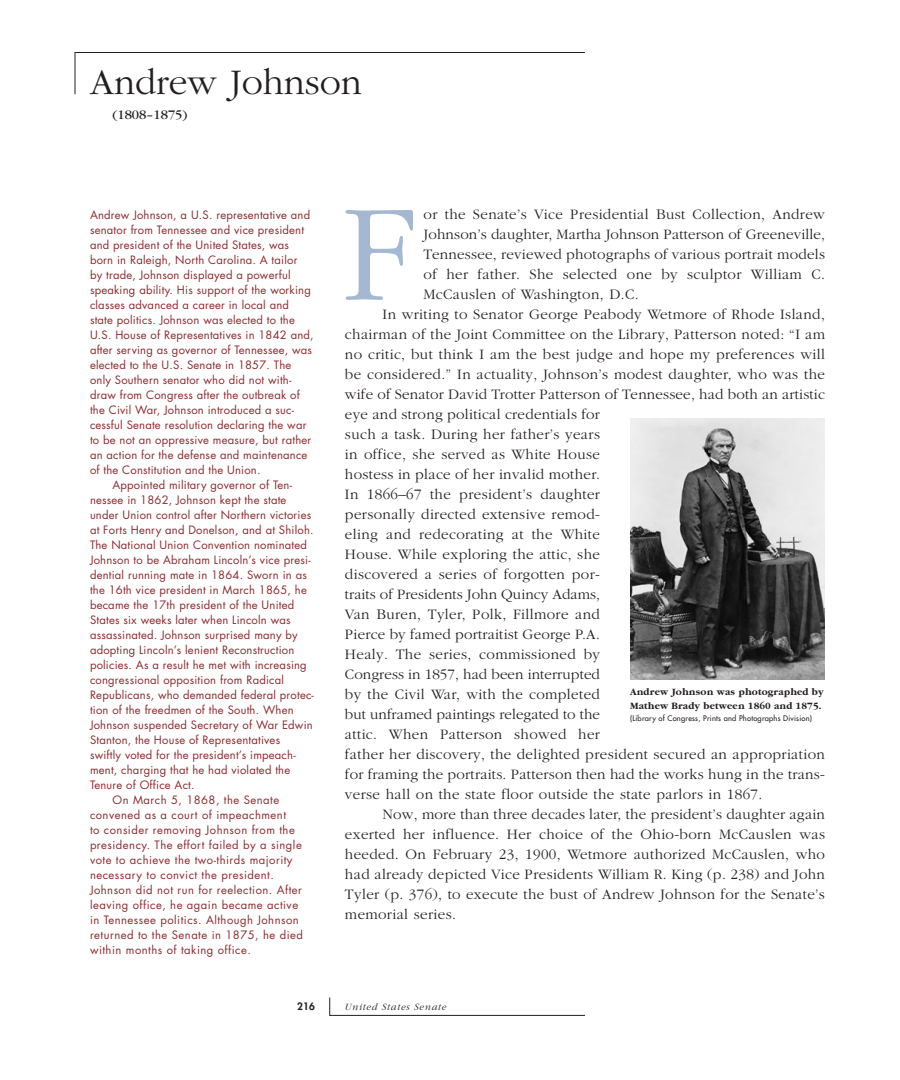
<style>
.page{position:relative;width:900px;height:1080px;background:#fff}
.page>*{position:absolute;margin:0;border:0;box-sizing:border-box;transform-origin:0 0}
.t1{font:300 143.5px "Garamond";color:#a5b8d1}
.t2{font:300 37.5px "Garamond";color:#231f20}
.t3{font:300 15px "Garamond";letter-spacing:.025em;color:#231f20}
.t4{font:300 15px "Garamond";letter-spacing:.005em;color:#231f20}
.t5{font:13.75px "Garamond";color:#231f20}
.t6{font:11.25px/15px "Futura";letter-spacing:.02em;color:#8b2a2e}
.t7{font:11.25px/15px "Futura";letter-spacing:.045em;color:#8b2a2e}
.t8{font:700 10px "Garamond";letter-spacing:.02em;color:#231f20}
.t9{font:italic 300 10px "Garamond";letter-spacing:.08em;color:#231f20}
.t10{font:800 10px "Futura";color:#231f20}
.t11{font:7.5px "Futura";letter-spacing:.03em;color:#231f20}
</style>
<div class="page">
<svg style="left:75px;top:52px;width:510px;height:43px"></svg>
<img style="left:630px;top:419px;width:195px;height:261px">
<svg style="left:329px;top:997px;width:256px;height:19px"></svg>
<h1 class="t2" style="left:90px;top:67px;width:273px">Andrew Johnson</h1>
<p class="t5" style="left:112px;top:110px;width:76px">(1808–1875)</p>
<p class="t6" style="left:90px;top:209px;width:222px">Andrew Johnson, a U.S. representative and</p>
<p class="t1" style="left:342px;top:198px;width:76px">F</p>
<p class="t3" style="left:424px;top:209px;width:403px">or the Senate’s Vice Presidential Bust Collection, Andrew</p>
<p class="t6" style="left:90px;top:224px;width:216px">senator from Tennessee and vice president</p>
<p class="t3" style="left:424px;top:229px;width:403px">Johnson’s daughter, Martha Johnson Patterson of Greeneville,</p>
<p class="t6" style="left:90px;top:239px;width:201px">and president of the United States, was</p>
<p class="t6" style="left:90px;top:254px;width:209px">born in Raleigh, North Carolina. A tailor</p>
<p class="t3" style="left:424px;top:249px;width:403px">Tennessee, reviewed photographs of various portrait models</p>
<p class="t6" style="left:90px;top:269px;width:202px">by trade, Johnson displayed a powerful</p>
<p class="t3" style="left:424px;top:269px;width:403px">of her father. She selected one by sculptor William C.</p>
<p class="t6" style="left:90px;top:284px;width:222px">speaking ability. His support of the working</p>
<p class="t3" style="left:424px;top:289px;width:217px">McCauslen of Washington, D.C.</p>
<p class="t6" style="left:90px;top:299px;width:206px">classes advanced a career in local and state politics. Johnson was elected to the</p>
<p class="t3" style="left:382px;top:309px;width:444px">In writing to Senator George Peabody Wetmore of Rhode Island,</p>
<p class="t6" style="left:90px;top:329px;width:225px">U.S. House of Representatives in 1842 and,</p>
<p class="t3" style="left:345px;top:329px;width:482px">chairman of the Joint Committee on the Library, Patterson noted: “I am</p>
<p class="t6" style="left:90px;top:344px;width:224px">after serving as governor of Tennessee, was</p>
<p class="t3" style="left:345px;top:349px;width:481px">no critic, but think I am the best judge and hope my preferences will</p>
<p class="t6" style="left:90px;top:359px;width:203px">elected to the U.S. Senate in 1857. The</p>
<p class="t6" style="left:90px;top:374px;width:203px">only Southern senator who did not with-</p>
<p class="t3" style="left:345px;top:369px;width:482px">be considered.” In actuality, Johnson’s modest daughter, who was the</p>
<p class="t6" style="left:90px;top:389px;width:211px">draw from Congress after the outbreak of</p>
<p class="t3" style="left:345px;top:389px;width:481px">wife of Senator David Trotter Patterson of Tennessee, had both an artistic</p>
<p class="t6" style="left:90px;top:404px;width:206px">the Civil War, Johnson introduced a suc-</p>
<p class="t3" style="left:345px;top:409px;width:256px">eye and strong political credentials for</p>
<p class="t6" style="left:90px;top:419px;width:218px">cessful Senate resolution declaring the war</p>
<p class="t6" style="left:90px;top:434px;width:223px">to be not an oppressive measure, but rather</p>
<p class="t3" style="left:345px;top:429px;width:257px">such a task. During her father’s years</p>
<p class="t6" style="left:90px;top:449px;width:219px">an action for the defense and maintenance</p>
<p class="t3" style="left:345px;top:449px;width:257px">in office, she served as White House</p>
<p class="t6" style="left:90px;top:464px;width:172px">of the Constitution and the Union.</p>
<p class="t3" style="left:345px;top:469px;width:257px">hostess in place of her invalid mother.</p>
<p class="t6" style="left:112px;top:479px;width:181px">Appointed military governor of Ten-</p>
<p class="t3" style="left:345px;top:489px;width:257px">In 1866–67 the president’s daughter</p>
<p class="t6" style="left:90px;top:494px;width:223px">nessee in 1862, Johnson kept the state under Union control after Northern victories</p>
<p class="t3" style="left:345px;top:509px;width:256px">personally directed extensive remod-</p>
<p class="t6" style="left:90px;top:524px;width:225px">at Forts Henry and Donelson, and at Shiloh.</p>
<p class="t3" style="left:345px;top:529px;width:257px">eling and redecorating at the White</p>
<p class="t6" style="left:90px;top:539px;width:222px">The National Union Convention nominated<br>Johnson to be Abraham Lincoln’s vice presi-</p>
<p class="t3" style="left:345px;top:549px;width:256px">House. While exploring the attic, she</p>
<p class="t6" style="left:90px;top:569px;width:218px">dential running mate in 1864. Sworn in as</p>
<p class="t3" style="left:345px;top:569px;width:257px">discovered a series of forgotten por-</p>
<p class="t6" style="left:90px;top:584px;width:218px">the 16th vice president in March 1865, he</p>
<p class="t4" style="left:345px;top:589px;width:257px">traits of Presidents John Quincy Adams,</p>
<p class="t6" style="left:90px;top:599px;width:206px">became the 17th president of the United<br>States six weeks later when Lincoln was</p>
<p class="t3" style="left:345px;top:609px;width:256px">Van Buren, Tyler, Polk, Fillmore and</p>
<p class="t6" style="left:90px;top:629px;width:209px">assassinated. Johnson surprised many by</p>
<p class="t3" style="left:345px;top:629px;width:256px">Pierce by famed portraitist George P.A.</p>
<p class="t6" style="left:90px;top:644px;width:206px">adopting Lincoln’s lenient Reconstruction</p>
<p class="t3" style="left:345px;top:649px;width:257px">Healy. The series, commissioned by</p>
<p class="t6" style="left:90px;top:659px;width:218px">policies. As a result he met with increasing</p>
<p class="t4" style="left:345px;top:669px;width:257px">Congress in 1857, had been interrupted</p>
<p class="t6" style="left:90px;top:674px;width:225px">congressional opposition from Radical<br>Republicans, who demanded federal protec-</p>
<p class="t3" style="left:345px;top:689px;width:256px">by the Civil War, with the completed</p>
<p class="t8" style="left:630px;top:688px;width:195px">Andrew Johnson was photographed by</p>
<p class="t8" style="left:630px;top:702px;width:193px">Mathew Brady between 1860 and 1875.</p>
<p class="t6" style="left:90px;top:704px;width:205px">tion of the freedmen of the South. When</p>
<p class="t4" style="left:345px;top:709px;width:256px">but unframed paintings relegated to the</p>
<p class="t11" style="left:630px;top:715px;width:184px">(Library of Congress, Prints and Photographs Division)</p>
<p class="t6" style="left:90px;top:719px;width:224px">Johnson suspended Secretary of War Edwin</p>
<p class="t3" style="left:345px;top:729px;width:257px">attic. When Patterson showed her</p>
<p class="t6" style="left:90px;top:734px;width:207px">Stanton, the House of Representatives swiftly voted for the president’s impeach-</p>
<p class="t3" style="left:345px;top:749px;width:481px">father her discovery, the delighted president secured an appropriation</p>
<p class="t6" style="left:90px;top:764px;width:202px">ment, charging that he had violated the</p>
<p class="t3" style="left:345px;top:769px;width:481px">for framing the portraits. Patterson then had the works hung in the trans-</p>
<p class="t6" style="left:90px;top:779px;width:106px">Tenure of Office Act.</p>
<p class="t7" style="left:112px;top:794px;width:168px">On March 5, 1868, the Senate</p>
<p class="t3" style="left:345px;top:789px;width:419px">verse hall on the state floor outside the state parlors in 1867.</p>
<p class="t7" style="left:90px;top:809px;width:198px">convened as a court of impeachment</p>
<p class="t3" style="left:382px;top:809px;width:444px">Now, more than three decades later, the president’s daughter again</p>
<p class="t7" style="left:90px;top:824px;width:206px">to consider removing Johnson from the</p>
<p class="t3" style="left:345px;top:829px;width:482px">exerted her influence. Her choice of the Ohio-born McCauslen was</p>
<p class="t7" style="left:90px;top:839px;width:213px">presidency. The effort failed by a single</p>
<p class="t3" style="left:345px;top:849px;width:481px">heeded. On February 23, 1900, Wetmore authorized McCauslen, who</p>
<p class="t7" style="left:90px;top:854px;width:204px">vote to achieve the two-thirds majority</p>
<p class="t7" style="left:90px;top:869px;width:185px">necessary to convict the president.</p>
<p class="t3" style="left:345px;top:869px;width:481px">had already depicted Vice Presidents William R. King (p. 238) and John</p>
<p class="t7" style="left:90px;top:884px;width:213px">Johnson did not run for reelection. After</p>
<p class="t3" style="left:345px;top:889px;width:481px">Tyler (p. 376), to execute the bust of Andrew Johnson for the Senate’s</p>
<p class="t7" style="left:90px;top:899px;width:210px">leaving office, he again became active in Tennessee politics. Although Johnson</p>
<p class="t3" style="left:345px;top:909px;width:113px">memorial series.</p>
<p class="t7" style="left:90px;top:929px;width:215px">returned to the Senate in 1875, he died within months of taking office.</p>
<p class="t10" style="left:297px;top:1002px;width:19px">216</p>
<p class="t9" style="left:345px;top:1003px;width:103px">United States Senate</p>
</div>
